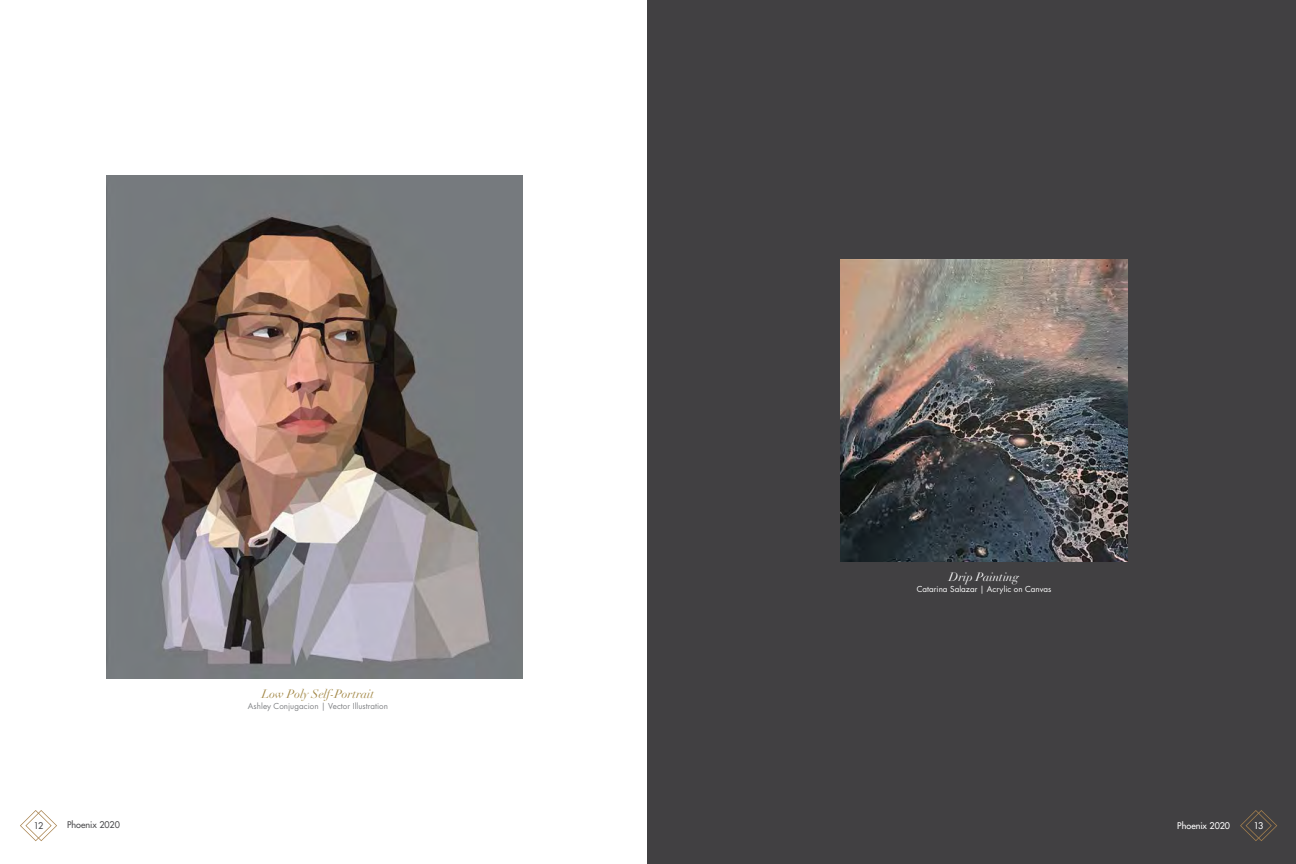
<style>
.page{position:relative;width:1296px;height:864px;background:#fff}
.page>*{position:absolute;margin:0;border:0;box-sizing:border-box;transform-origin:0 0}
.t1{font:italic 12px "Didot LT Std";letter-spacing:-.01em;color:#a28745}
.t2{font:italic 12px "Didot LT Std";letter-spacing:-.01em;color:#fff}
.t3{font:500 9px "Futura LT Pro";letter-spacing:-.01em;color:#4d4d4f}
.t4{font:500 9px "Futura LT Pro";letter-spacing:-.01em;color:#fff}
.t5{font:8px "Futura LT Pro";letter-spacing:.005em;color:#808285}
.t6{font:8px "Futura LT Pro";letter-spacing:.005em;color:#fff}
</style>
<div class="page">
<div style="left:648px;top:0;width:648px;height:864px;background:#414042"></div>
<svg style="left:1240px;top:810px;width:37px;height:31px"></svg>
<svg style="left:20px;top:810px;width:37px;height:31px"></svg>
<img style="left:841px;top:259px;width:286px;height:303px">
<img style="left:106px;top:175px;width:416px;height:504px">
<h1 class="t1" style="left:262px;top:686px;width:114px">Low Poly Self-Portrait</h1>
<p class="t5" style="left:248px;top:700px;width:142px">Ashley Conjugacion | Vector Illustration</p>
<h1 class="t2" style="left:949px;top:570px;width:72px">Drip Painting</h1>
<p class="t6" style="left:917px;top:584px;width:136px">Catarina Salazar | Acrylic on Canvas</p>
<p class="t3" style="left:34px;top:819px;width:11px">12</p>
<p class="t3" style="left:67px;top:818px;width:54px">Phoenix 2020</p>
<p class="t4" style="left:1177px;top:819px;width:54px">Phoenix 2020</p>
<p class="t4" style="left:1254px;top:819px;width:11px">13</p>
</div>
